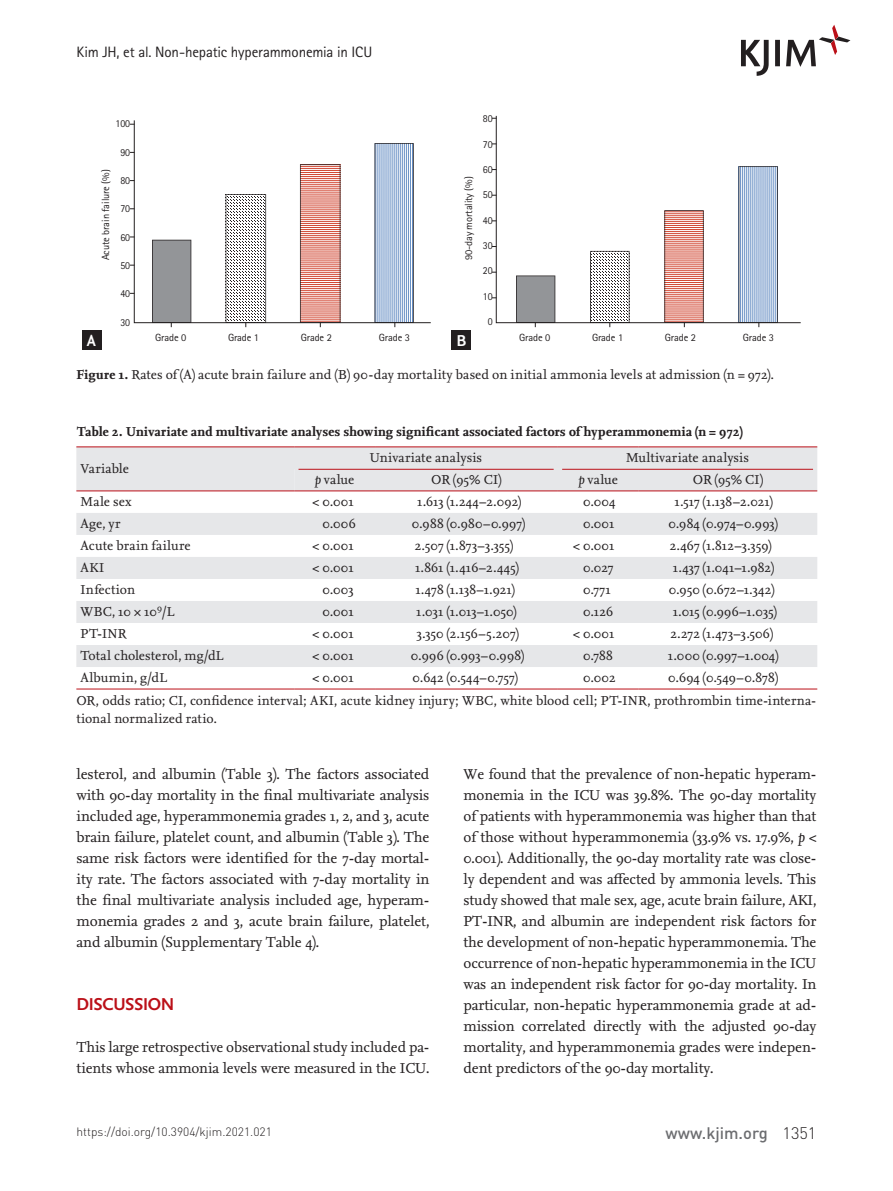
<style>
.page{position:relative;width:893px;height:1191px;background:#fff}
.page>*{position:absolute;margin:0;border:0;box-sizing:border-box;transform-origin:0 0}
.제목1{font:700 18px "Nexus Sans";letter-spacing:-.015em;color:#bb1018}
.t1{font:500 16.5px "DIN Pro";color:#6c6d70}
.t2{font:300 16.5px "DIN Pro";color:#231f20}
.t3{font:700 16.5px "Nexus Sans";color:#fff}
.본문첫단락{font:15px/21px "Nexus Serif";letter-spacing:-.01em;color:#231f20}
.들였쓰기_본문{font:15px/21px "Nexus Serif";letter-spacing:-.01em;color:#231f20;text-align:justify}
.t4{font:15px "Rotis Sans Serif Std";letter-spacing:-.01em;color:#231f20}
.테이블{font:13.5px/18px "Nexus Serif";letter-spacing:.015em;color:#231f20}
.그림설명{font:13.5px "Nexus Serif";letter-spacing:.01em;color:#231f20}
.테이블제목{font:700 13.5px "Nexus Serif";letter-spacing:.005em;color:#231f20}
.테이블머리_경계선{font:13.5px "Nexus Serif";letter-spacing:.01em;color:#231f20}
.t5{font:300 12px "DIN Pro";color:#231f20}
.t6{font:10.65px "Rotis Sans Serif Std";color:#231f20;scale:.93 1}
.t7{font:10.5px "Rotis Sans Serif Std";letter-spacing:-.01em;color:#231f20}
.s1{font-weight:700}
.s2{font-style:italic}
</style>
<div class="page">
<svg style="left:741px;top:25px;width:109px;height:51px"></svg>
<svg style="left:152px;top:323px;width:39px;height:4px"></svg>
<svg style="left:226px;top:323px;width:40px;height:4px"></svg>
<svg style="left:300px;top:323px;width:40px;height:4px"></svg>
<svg style="left:375px;top:323px;width:39px;height:4px"></svg>
<svg style="left:516px;top:323px;width:39px;height:4px"></svg>
<svg style="left:590px;top:323px;width:39px;height:4px"></svg>
<svg style="left:664px;top:323px;width:40px;height:4px"></svg>
<svg style="left:739px;top:323px;width:39px;height:4px"></svg>
<svg style="left:134px;top:120px;width:297px;height:203px"></svg>
<svg style="left:495px;top:115px;width:306px;height:208px"></svg>
<svg style="left:76px;top:447px;width:741px;height:22px;background:#e4e1e3"></svg>
<svg style="left:76px;top:469px;width:741px;height:198px;fill:#e6e7e9"></svg>
<hr style="left:76px;top:446px;width:218px;height:1px;background:#bb1018">
<hr style="left:294px;top:446px;width:81px;height:1px;background:#bb1018">
<hr style="left:375px;top:446px;width:183px;height:1px;background:#bb1018">
<hr style="left:558px;top:446px;width:81px;height:1px;background:#bb1018">
<hr style="left:639px;top:446px;width:178px;height:1px;background:#bb1018">
<hr style="left:76px;top:490px;width:218px;height:1px;background:#bb1018">
<hr style="left:294px;top:490px;width:81px;height:1px;background:#bb1018">
<hr style="left:375px;top:490px;width:183px;height:1px;background:#bb1018">
<hr style="left:558px;top:490px;width:81px;height:1px;background:#bb1018">
<hr style="left:639px;top:490px;width:178px;height:1px;background:#bb1018">
<hr style="left:76px;top:688px;width:218px;height:1px;background:#bb1018">
<hr style="left:294px;top:688px;width:81px;height:1px;background:#bb1018">
<hr style="left:375px;top:688px;width:183px;height:1px;background:#bb1018">
<hr style="left:558px;top:688px;width:81px;height:1px;background:#bb1018">
<hr style="left:639px;top:688px;width:178px;height:1px;background:#bb1018">
<hr style="left:298px;top:469px;width:256px;height:1px;background:#bb1018">
<hr style="left:562px;top:469px;width:251px;height:1px;background:#bb1018">
<div style="left:82px;top:331px;width:19px;height:19px;background:#231f20"></div>
<div style="left:452px;top:331px;width:19px;height:19px;background:#231f20"></div>
<p class="t4" style="left:77px;top:43px;width:297px">Kim JH, et al. Non-hepatic hyperammonemia in ICU</p>
<p class="t6" style="left:115px;top:117px;width:17px">100</p>
<p class="t6" style="left:120px;top:146px;width:12px">90</p>
<p class="t6" style="left:120px;top:174px;width:12px">80</p>
<p class="t6" style="left:120px;top:202px;width:12px">70</p>
<p class="t6" style="left:120px;top:231px;width:12px">60</p>
<p class="t6" style="left:120px;top:259px;width:12px">50</p>
<p class="t6" style="left:120px;top:287px;width:12px">40</p>
<p class="t6" style="left:120px;top:316px;width:12px">30</p>
<p class="t7" style="left:99px;top:260px;width:92px;rotate:-90deg">Acute brain failure (%)</p>
<p class="t7" style="left:462px;top:260px;width:85px;rotate:-90deg">90-day mortality (%)</p>
<p class="t7" style="left:155px;top:331px;width:33px">Grade 0</p>
<p class="t7" style="left:228px;top:331px;width:33px">Grade 1</p>
<p class="t7" style="left:301px;top:331px;width:33px">Grade 2</p>
<p class="t7" style="left:379px;top:331px;width:33px">Grade 3</p>
<p class="t3" style="left:87px;top:330px;width:11px">A</p>
<p class="t3" style="left:456px;top:330px;width:12px">B</p>
<p class="t6" style="left:483px;top:112px;width:12px">80</p>
<p class="t6" style="left:483px;top:138px;width:12px">70</p>
<p class="t6" style="left:483px;top:163px;width:12px">60</p>
<p class="t6" style="left:483px;top:188px;width:12px">50</p>
<p class="t6" style="left:483px;top:214px;width:12px">40</p>
<p class="t6" style="left:483px;top:239px;width:12px">30</p>
<p class="t6" style="left:483px;top:264px;width:12px">20</p>
<p class="t6" style="left:483px;top:290px;width:12px">10</p>
<p class="t6" style="left:488px;top:315px;width:7px">0</p>
<p class="t7" style="left:519px;top:331px;width:33px">Grade 0</p>
<p class="t7" style="left:592px;top:331px;width:33px">Grade 1</p>
<p class="t7" style="left:665px;top:331px;width:33px">Grade 2</p>
<p class="t7" style="left:743px;top:331px;width:33px">Grade 3</p>
<p class="그림설명" style="left:76px;top:366px;width:699px"><span class="s1">Figure 1.</span> Rates of (A) acute brain failure and (B) 90-day mortality based on initial ammonia levels at admission (n = 972).</p>
<p class="테이블제목" style="left:76px;top:422px;width:668px">Table 2. Univariate and multivariate analyses showing significant associated factors of hyperammonemia (n = 972)</p>
<p class="테이블" style="left:81px;top:460px;width:50px">Variable</p>
<p class="테이블머리_경계선" style="left:370px;top:449px;width:114px">Univariate analysis</p>
<p class="테이블머리_경계선" style="left:626px;top:449px;width:125px">Multivariate analysis</p>
<p class="테이블" style="left:315px;top:471px;width:41px"><span class="s2">p</span> value</p>
<p class="테이블" style="left:431px;top:471px;width:72px">OR (95% CI)</p>
<p class="테이블" style="left:578px;top:471px;width:41px"><span class="s2">p</span> value</p>
<p class="테이블" style="left:693px;top:471px;width:72px">OR (95% CI)</p>
<p class="테이블" style="left:81px;top:493px;width:53px">Male sex</p>
<p class="테이블" style="left:312px;top:493px;width:43px">&lt; 0.001</p>
<p class="테이블" style="left:417px;top:493px;width:105px">1.613 (1.244–2.092)</p>
<p class="테이블" style="left:583px;top:493px;width:34px">0.004</p>
<p class="테이블" style="left:675px;top:493px;width:100px">1.517 (1.138–2.021)</p>
<p class="테이블" style="left:81px;top:515px;width:42px">Age, yr</p>
<p class="테이블" style="left:322px;top:515px;width:35px">0.006</p>
<p class="테이블" style="left:412px;top:515px;width:115px">0.988 (0.980–0.997)</p>
<p class="테이블" style="left:583px;top:515px;width:33px">0.001</p>
<p class="테이블" style="left:668px;top:515px;width:111px">0.984 (0.974–0.993)</p>
<p class="테이블" style="left:81px;top:537px;width:112px">Acute brain failure</p>
<p class="테이블" style="left:312px;top:537px;width:43px">&lt; 0.001</p>
<p class="테이블" style="left:415px;top:537px;width:100px">2.507 (1.873–3.355)</p>
<p class="테이블" style="left:573px;top:537px;width:43px">&lt; 0.001</p>
<p class="테이블" style="left:670px;top:537px;width:103px">2.467 (1.812–3.359)</p>
<p class="테이블" style="left:81px;top:559px;width:25px">AKI</p>
<p class="테이블" style="left:312px;top:559px;width:43px">&lt; 0.001</p>
<p class="테이블" style="left:415px;top:559px;width:105px">1.861 (1.416–2.445)</p>
<p class="테이블" style="left:583px;top:559px;width:32px">0.027</p>
<p class="테이블" style="left:673px;top:559px;width:103px">1.437 (1.041–1.982)</p>
<p class="테이블" style="left:81px;top:581px;width:56px">Infection</p>
<p class="테이블" style="left:322px;top:581px;width:33px">0.003</p>
<p class="테이블" style="left:415px;top:581px;width:101px">1.478 (1.138–1.921)</p>
<p class="테이블" style="left:583px;top:581px;width:29px">0.771</p>
<p class="테이블" style="left:669px;top:581px;width:107px">0.950 (0.672–1.342)</p>
<p class="테이블" style="left:81px;top:603px;width:95px">WBC, 10 × 10<sup>9</sup>/L</p>
<p class="테이블" style="left:322px;top:603px;width:33px">0.001</p>
<p class="테이블" style="left:416px;top:603px;width:102px">1.031 (1.013–1.050)</p>
<p class="테이블" style="left:583px;top:603px;width:32px">0.126</p>
<p class="테이블" style="left:673px;top:603px;width:105px">1.015 (0.996–1.035)</p>
<p class="테이블" style="left:81px;top:625px;width:47px">PT-INR</p>
<p class="테이블" style="left:312px;top:625px;width:43px">&lt; 0.001</p>
<p class="테이블" style="left:417px;top:625px;width:104px">3.350 (2.156–5.207)</p>
<p class="테이블" style="left:573px;top:625px;width:43px">&lt; 0.001</p>
<p class="테이블" style="left:670px;top:625px;width:104px">2.272 (1.473–3.506)</p>
<p class="테이블" style="left:81px;top:647px;width:145px">Total cholesterol, mg/dL</p>
<p class="테이블" style="left:312px;top:647px;width:43px">&lt; 0.001</p>
<p class="테이블" style="left:411px;top:647px;width:115px">0.996 (0.993–0.998)</p>
<p class="테이블" style="left:583px;top:647px;width:31px">0.788</p>
<p class="테이블" style="left:668px;top:647px;width:112px">1.000 (0.997–1.004)</p>
<p class="테이블" style="left:81px;top:669px;width:88px">Albumin, g/dL</p>
<p class="테이블" style="left:312px;top:669px;width:43px">&lt; 0.001</p>
<p class="테이블" style="left:413px;top:669px;width:107px">0.642 (0.544–0.757)</p>
<p class="테이블" style="left:583px;top:669px;width:34px">0.002</p>
<p class="테이블" style="left:668px;top:669px;width:111px">0.694 (0.549–0.878)</p>
<p class="테이블" style="left:76px;top:691px;width:741px">OR, odds ratio; CI, confidence interval; AKI, acute kidney injury; WBC, white blood cell; PT-INR, prothrombin time-interna&shy;tional normalized ratio.</p>
<p class="들였쓰기_본문" style="left:77px;top:763px;width:354px">lesterol, and albumin (Table 3). The factors associated with 90-day mortality in the final multivariate analysis included age, hyperammonemia grades 1, 2, and 3, acute brain failure, platelet count, and albumin (Table 3). The same risk factors were identified for the 7-day mortal&shy;ity rate. The factors associated with 7-day mortality in the final multivariate analysis included age, hyperam&shy;monemia grades 2 and 3, acute brain failure, platelet, and albumin (Supplementary Table 4).</p>
<p class="제목1" style="left:77px;top:992px;width:99px">DISCUSSION</p>
<p class="본문첫단락" style="left:77px;top:1036px;width:354px">This large retrospective observational study included pa&shy;tients whose ammonia levels were measured in the ICU.</p>
<p class="본문첫단락" style="left:463px;top:763px;width:354px;text-align:justify">We found that the prevalence of non-hepatic hyperam&shy;monemia in the ICU was 39.8%. The 90-day mortality of patients with hyperammonemia was higher than that of those without hyperammonemia (33.9% vs. 17.9%, <span class="s2">p</span> &lt; 0.001). Additionally, the 90-day mortality rate was close&shy;ly dependent and was affected by ammonia levels. This study showed that male sex, age, acute brain failure, AKI, PT-INR, and albumin are independent risk factors for the development of non-hepatic hyperammonemia. The occurrence of non-hepatic hyperammonemia in the ICU was an independent risk factor for 90-day mortality. In particular, non-hepatic hyperammonemia grade at ad&shy;mission correlated directly with the adjusted 90-day mortality, and hyperammonemia grades were indepen&shy;dent predictors of the 90-day mortality.</p>
<p class="t5" style="left:77px;top:1123px;width:197px">https://doi.org/10.3904/kjim.2021.021</p>
<p class="t1" style="left:666px;top:1121px;width:104px">www.kjim.org</p>
<p class="t2" style="left:782px;top:1121px;width:35px">1351</p>
</div>
